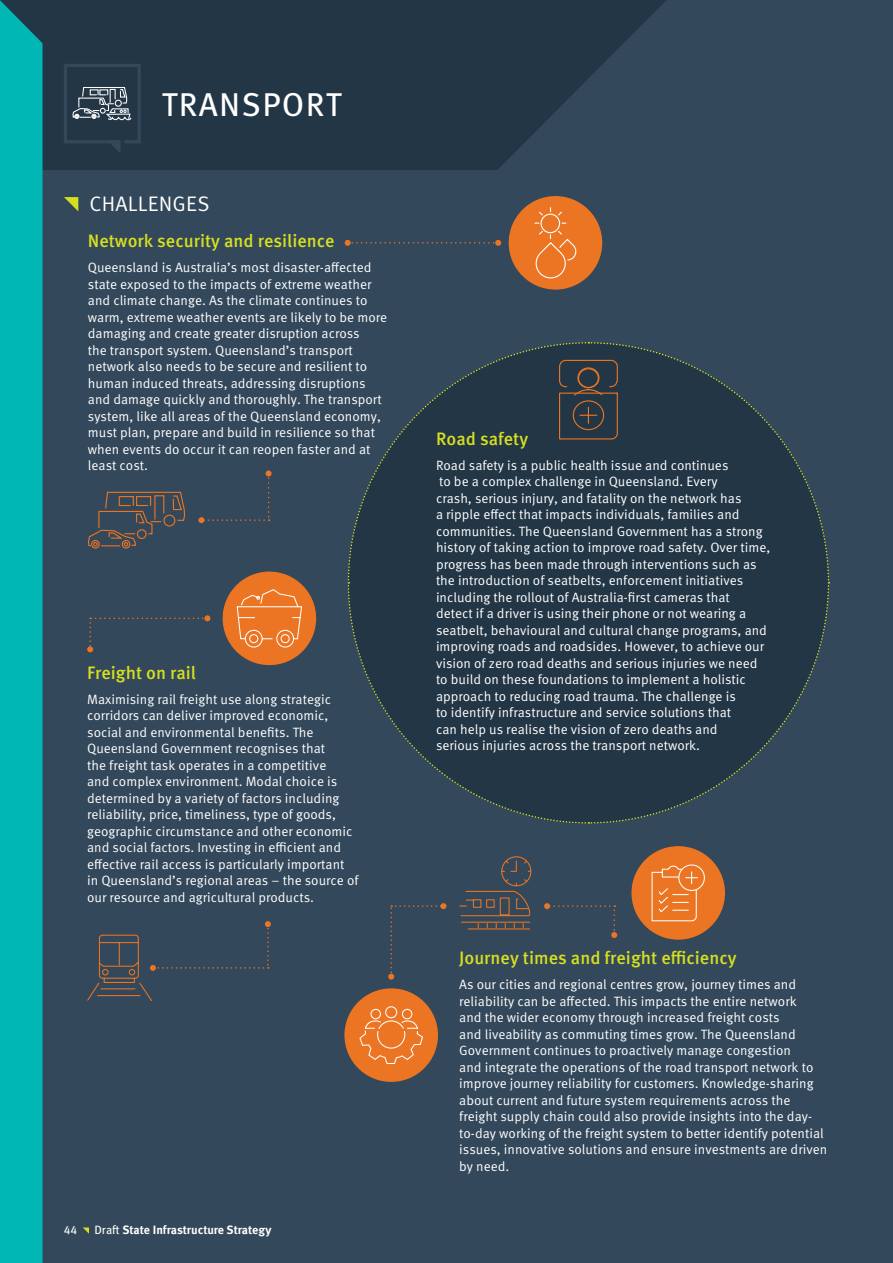
<style>
.page{position:relative;width:893px;height:1263px;background:#33485a}
.page>*{position:absolute;margin:0;border:0;box-sizing:border-box;transform-origin:0 0}
.t1{font:33px "Meta Pro";letter-spacing:.04em;color:#fff}
.t2{font:21px "Meta Pro Norm";letter-spacing:.01em;color:#fff}
.t3{font:500 18px "Meta Pro";color:#d6df21}
.t4{font:13.5px/16.5px "Meta Pro Norm";color:#fff}
.t5{font:700 12px "Meta Pro";letter-spacing:-.005em;color:#fff}
.t6{font:12px "Meta Pro";color:#fff}
.s1{font-weight:400}
</style>
<div class="page">
<svg style="left:43px;top:0;width:623px;height:170px;background:#253848"></svg>
<svg style="left:590px;top:583px;width:240px;height:241px"></svg>
<svg style="left:588px;top:342px;width:242px;height:239px"></svg>
<svg style="left:347px;top:342px;width:240px;height:241px"></svg>
<svg style="left:347px;top:584px;width:241px;height:240px"></svg>
<svg style="left:345px;top:240px;width:156px;height:6px"></svg>
<svg style="left:64px;top:197px;width:14px;height:14px"></svg>
<div style="left:509px;top:196px;width:93px;height:94px;background:#ec7523;border-radius:50%"></div>
<svg style="left:534px;top:207px;width:43px;height:72px"></svg>
<svg style="left:87px;top:491px;width:99px;height:58px"></svg>
<svg style="left:558px;top:359px;width:60px;height:81px;background:#3d3e41"></svg>
<div style="left:631px;top:846px;width:94px;height:94px;background:#ec7523;border-radius:50%"></div>
<svg style="left:651px;top:864px;width:54px;height:58px"></svg>
<div style="left:223px;top:572px;width:93px;height:93px;background:#ec7523;border-radius:50%"></div>
<svg style="left:236px;top:589px;width:67px;height:59px"></svg>
<svg style="left:87px;top:615px;width:123px;height:37px"></svg>
<svg style="left:198px;top:470px;width:74px;height:53px"></svg>
<svg style="left:544px;top:903px;width:73px;height:35px"></svg>
<svg style="left:388px;top:903px;width:58px;height:77px"></svg>
<svg style="left:87px;top:921px;width:184px;height:80px"></svg>
<svg style="left:459px;top:856px;width:73px;height:74px"></svg>
<div style="left:344px;top:988px;width:94px;height:94px;background:#ec7523;border-radius:50%"></div>
<svg style="left:359px;top:1006px;width:64px;height:58px"></svg>
<svg style="left:64px;top:64px;width:77px;height:90px"></svg>
<div style="left:0;top:0;width:43px;height:1263px;background:#00b7b6"></div>
<svg style="left:83px;top:1227px;width:6px;height:7px"></svg>
<h1 class="t1" style="left:162px;top:79px;width:181px">TRANSPORT</h1>
<h2 class="t2" style="left:89px;top:188px;width:122px">CHALLENGES</h2>
<h3 class="t3" style="left:88px;top:227px;width:248px">Network security and resilience</h3>
<p class="t4" style="left:88px;top:259px;width:301px">Queensland is Australia’s most disaster-affected state exposed to the impacts of extreme weather and climate change. As the climate continues to warm, extreme weather events are likely to be more damaging and create greater disruption across<br>the transport system. Queensland’s transport network also needs to be secure and resilient to human induced threats, addressing disruptions and damage quickly and thoroughly. The transport system, like all areas of the Queensland economy, must plan, prepare and build in resilience so that when events do occur it can reopen faster and at least cost.</p>
<h3 class="t3" style="left:87px;top:658px;width:110px">Freight on rail</h3>
<p class="t4" style="left:87px;top:690px;width:273px">Maximising rail freight use along strategic corridors can deliver improved economic, social and environmental benefits. The Queensland Government recognises that<br>the freight task operates in a competitive<br>and complex environment. Modal choice is determined by a variety of factors including reliability, price, timeliness, type of goods, geographic circumstance and other economic and social factors. Investing in efficient and effective rail access is particularly important in Queensland’s regional areas – the source of our resource and agricultural products.</p>
<p class="t6" style="left:64px;top:1220px;width:15px">44</p>
<p class="t5" style="left:94px;top:1220px;width:179px"><span class="s1">Draft</span> State Infrastructure Strategy</p>
<h3 class="t3" style="left:436px;top:425px;width:94px">Road safety</h3>
<p class="t4" style="left:436px;top:456px;width:336px">Road safety is a public health issue and continues<br>to be a complex challenge in Queensland. Every<br>crash, serious injury, and fatality on the network has<br>a ripple effect that impacts individuals, families and communities. The Queensland Government has a strong history of taking action to improve road safety. Over time, progress has been made through interventions such as the introduction of seatbelts, enforcement initiatives including the rollout of Australia-first cameras that<br>detect if a driver is using their phone or not wearing a seatbelt, behavioural and cultural change programs, and improving roads and roadsides. However, to achieve our vision of zero road deaths and serious injuries we need to build on these foundations to implement a holistic approach to reducing road trauma. The challenge is<br>to identify infrastructure and service solutions that<br>can help us realise the vision of zero deaths and<br>serious injuries across the transport network.</p>
<h3 class="t3" style="left:459px;top:944px;width:279px">Journey times and freight efficiency</h3>
<p class="t4" style="left:459px;top:975px;width:370px">As our cities and regional centres grow, journey times and reliability can be affected. This impacts the entire network<br>and the wider economy through increased freight costs<br>and liveability as commuting times grow. The Queensland Government continues to proactively manage congestion<br>and integrate the operations of the road transport network to improve journey reliability for customers. Knowledge-sharing about current and future system requirements across the freight supply chain could also provide insights into the day&shy;to-day working of the freight system to better identify potential issues, innovative solutions and ensure investments are driven by need.</p>
</div>
